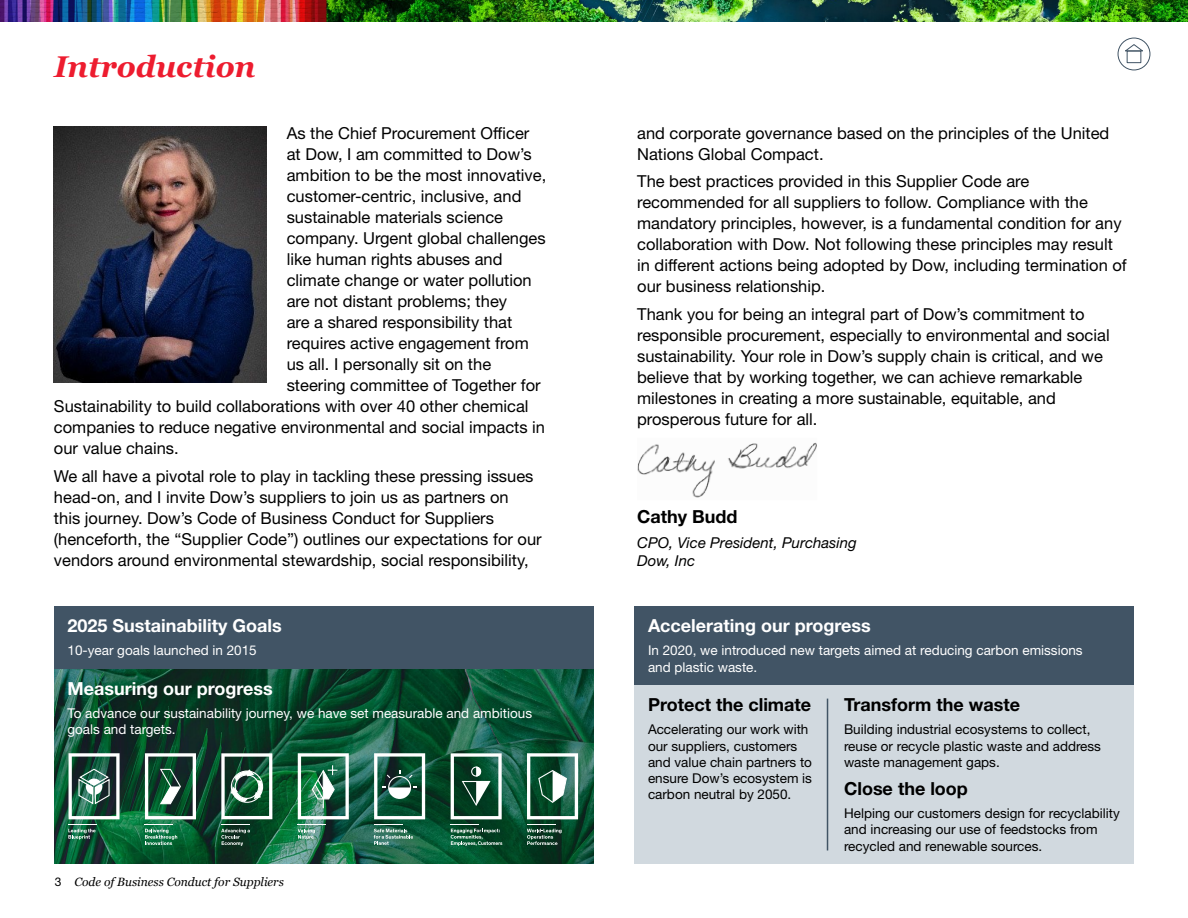
<style>
.page{position:relative;width:1188px;height:918px;background:#fff}
.page>*{position:absolute;margin:0;border:0;box-sizing:border-box;transform-origin:0 0}
.t1{font:italic 700 30px "Georgia";color:#ed1c2f}
.t2{font:700 18px "Helvetica Neue LT Std";color:#fff}
.t3{font:700 18px "Helvetica Neue LT Std";color:#000}
.t4{font:16.5px/21px "Helvetica Neue LT Std";color:#000}
.t5{font:italic 15px/18px "Helvetica Neue LT Std";color:#000}
.t6{font:13.5px/16.2px "Helvetica Neue LT Std";color:#000}
.t7{font:13.5px/16.2px "Helvetica Neue LT Std";color:#fff}
.t8{font:italic 12px "Georgia";color:#000}
.s1{font-family:"Helvetica Neue LT Std";font-style:normal}
</style>
<div class="page">
<img style="left:0;top:0;width:1188px;height:22px">
<img style="left:54px;top:127px;width:212px;height:255px">
<img style="left:54px;top:669px;width:540px;height:195px">
<svg style="left:527px;top:753px;width:51px;height:92px"></svg>
<img style="left:68px;top:753px;width:52px;height:87px">
<svg style="left:221px;top:753px;width:51px;height:93px"></svg>
<svg style="left:145px;top:753px;width:51px;height:92px"></svg>
<img style="left:298px;top:753px;width:51px;height:86px">
<svg style="left:374px;top:753px;width:51px;height:92px"></svg>
<svg style="left:451px;top:753px;width:51px;height:93px"></svg>
<div style="left:634px;top:606px;width:500px;height:79px;background:#415465"></div>
<div style="left:54px;top:606px;width:540px;height:63px;background:#415465"></div>
<div style="left:634px;top:685px;width:197px;height:179px;background:#d1d9df"></div>
<div style="left:831px;top:685px;width:303px;height:179px;background:#d1d9df"></div>
<hr style="left:827px;top:699px;width:1px;height:152px;background:#415465">
<svg style="left:1118px;top:38px;width:32px;height:32px"></svg>
<div style="left:1118px;top:38px;width:32px;height:32px;border:1px solid #415465;border-radius:50%"></div>
<svg style="left:1123px;top:44px;width:22px;height:8px"></svg>
<div style="left:1127px;top:51px;width:14px;height:12px;border:1px solid #415465"></div>
<img style="left:637px;top:442px;width:180px;height:56px">
<h1 class="t1" style="left:54px;top:47px;width:203px">Introduction</h1>
<p class="t4" style="left:287px;top:122px;width:244px">As the Chief Procurement Officer</p>
<p class="t4" style="left:287px;top:143px;width:247px">at Dow, I am committed to Dow’s</p>
<p class="t4" style="left:287px;top:164px;width:261px">ambition to be the most innovative,</p>
<p class="t4" style="left:287px;top:185px;width:236px">customer-centric, inclusive, and</p>
<p class="t4" style="left:287px;top:206px;width:218px">sustainable materials science</p>
<p class="t4" style="left:287px;top:227px;width:260px">company. Urgent global challenges</p>
<p class="t4" style="left:287px;top:248px;width:217px">like human rights abuses and</p>
<p class="t4" style="left:287px;top:269px;width:247px">climate change or water pollution</p>
<p class="t4" style="left:287px;top:290px;width:222px">are not distant problems; they</p>
<p class="t4" style="left:287px;top:311px;width:227px">are a shared responsibility that</p>
<p class="t4" style="left:287px;top:332px;width:244px">requires active engagement from</p>
<p class="t4" style="left:287px;top:353px;width:206px">us all. I personally sit on the</p>
<p class="t4" style="left:287px;top:374px;width:255px">steering committee of Together for</p>
<p class="t4" style="left:54px;top:395px;width:476px">Sustainability to build collaborations with over 40 other chemical</p>
<p class="t4" style="left:54px;top:416px;width:493px">companies to reduce negative environmental and social impacts in</p>
<p class="t4" style="left:54px;top:437px;width:126px">our value chains.</p>
<p class="t4" style="left:54px;top:465px;width:489px">We all have a pivotal role to play in tackling these pressing issues head-on, and I invite Dow’s suppliers to join us as partners on<br>this journey. Dow’s Code of Business Conduct for Suppliers (henceforth, the “Supplier Code”) outlines our expectations for our vendors around environmental stewardship, social responsibility,</p>
<p class="t2" style="left:68px;top:615px;width:216px">2025 Sustainability Goals</p>
<p class="t7" style="left:68px;top:642px;width:191px">10-year goals launched in 2015</p>
<p class="t2" style="left:68px;top:678px;width:207px">Measuring our progress</p>
<p class="t7" style="left:68px;top:705px;width:466px">To advance our sustainability journey, we have set measurable and ambitious goals and targets.</p>
<p class="t8" style="left:55px;top:874px;width:231px"><span class="s1">3</span> Code of Business Conduct for Suppliers</p>
<p class="t4" style="left:637px;top:122px;width:474px">and corporate governance based on the principles of the United<br>Nations Global Compact.</p>
<p class="t4" style="left:637px;top:171px;width:491px">The best practices provided in this Supplier Code are recommended for all suppliers to follow. Compliance with the mandatory principles, however, is a fundamental condition for any collaboration with Dow. Not following these principles may result in different actions being adopted by Dow, including termination of our business relationship.</p>
<p class="t4" style="left:637px;top:304px;width:474px">Thank you for being an integral part of Dow’s commitment to responsible procurement, especially to environmental and social sustainability. Your role in Dow’s supply chain is critical, and we believe that by working together, we can achieve remarkable milestones in creating a more sustainable, equitable, and prosperous future for all.</p>
<p class="t3" style="left:637px;top:506px;width:102px">Cathy Budd</p>
<p class="t5" style="left:637px;top:534px;width:221px">CPO, Vice President, Purchasing<br>Dow, Inc</p>
<p class="t2" style="left:648px;top:615px;width:224px">Accelerating our progress</p>
<p class="t7" style="left:648px;top:642px;width:436px">In 2020, we introduced new targets aimed at reducing carbon emissions and plastic waste.</p>
<p class="t3" style="left:648px;top:694px;width:165px">Protect the climate</p>
<p class="t6" style="left:648px;top:721px;width:166px">Accelerating our work with our suppliers, customers and value chain partners to ensure Dow’s ecosystem is carbon neutral by 2050.</p>
<p class="t3" style="left:844px;top:694px;width:177px">Transform the waste</p>
<p class="t6" style="left:844px;top:721px;width:259px">Building industrial ecosystems to collect, reuse or recycle plastic waste and address waste management gaps.</p>
<p class="t3" style="left:844px;top:778px;width:125px">Close the loop</p>
<p class="t6" style="left:844px;top:805px;width:277px">Helping our customers design for recyclability and increasing our use of feedstocks from recycled and renewable sources.</p>
</div>
